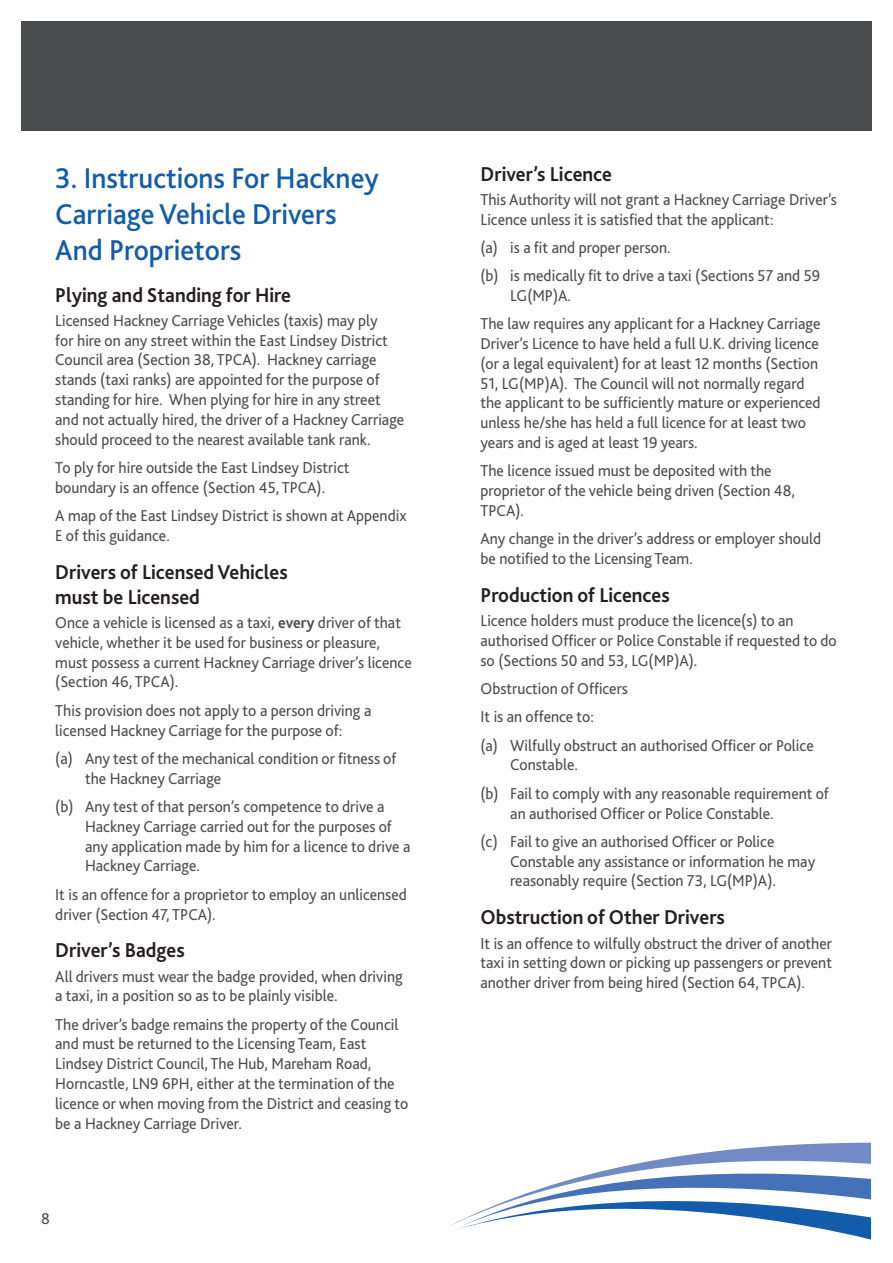
<style>
.page{position:relative;width:893px;height:1263px;background:#fff}
.page>*{position:absolute;margin:0;border:0;box-sizing:border-box;transform-origin:0 0}
.Blue_Heading{font:500 30px/36px "Bliss";color:#135cab;scale:.95 1}
.Sub_Heading{font:700 21px/25.2px "Bliss";color:#231f20;scale:.95 1}
.Body_Text{font:16.5px/19.8px "Bliss";color:#4b4c4d;scale:.95 1}
.Indent{font:16.5px/19.8px "Bliss";color:#4b4c4d;scale:.95 1}
.s1{font-weight:700}
</style>
<div class="page">
<svg style="left:662px;top:1142px;width:209px;height:17px;fill:#728ac5"></svg>
<svg style="left:455px;top:1159px;width:416px;height:81px"></svg>
<div style="left:21px;top:21px;width:851px;height:110px;background:#4b4c4d"></div>
<p class="Blue_Heading" style="left:55px;top:160px;width:342px">3. Instructions For Hackney<br>Carriage Vehicle Drivers<br>And Proprietors</p>
<p class="Sub_Heading" style="left:55px;top:282px;width:250px">Plying and Standing for Hire</p>
<p class="Body_Text" style="left:55px;top:310px;width:369px">Licensed Hackney Carriage Vehicles (taxis) may ply<br>for hire on any street within the East Lindsey District Council area (Section 38, TPCA). Hackney carriage stands (taxi ranks) are appointed for the purpose of standing for hire. When plying for hire in any street and not actually hired, the driver of a Hackney Carriage should proceed to the nearest available tank rank.</p>
<p class="Body_Text" style="left:55px;top:457px;width:311px">To ply for hire outside the East Lindsey District boundary is an offence (Section 45, TPCA).</p>
<p class="Body_Text" style="left:55px;top:506px;width:371px">A map of the East Lindsey District is shown at Appendix<br>E of this guidance.</p>
<p class="Sub_Heading" style="left:55px;top:559px;width:246px">Drivers of Licensed Vehicles must be Licensed</p>
<p class="Body_Text" style="left:55px;top:613px;width:377px">Once a vehicle is licensed as a taxi, <span class="s1">every</span> driver of that vehicle, whether it be used for business or pleasure, must possess a current Hackney Carriage driver’s licence (Section 46, TPCA).</p>
<p class="Body_Text" style="left:55px;top:700px;width:334px">This provision does not apply to a person driving a licensed Hackney Carriage for the purpose of:</p>
<p class="Indent" style="left:85px;top:748px;width:329px;text-indent:-30px">(a) Any test of the mechanical condition or fitness of the Hackney Carriage</p>
<p class="Indent" style="left:85px;top:796px;width:344px;text-indent:-30px">(b) Any test of that person’s competence to drive a Hackney Carriage carried out for the purposes of any application made by him for a licence to drive a Hackney Carriage.</p>
<p class="Body_Text" style="left:55px;top:884px;width:372px">It is an offence for a proprietor to employ an unlicensed driver (Section 47, TPCA).</p>
<p class="Sub_Heading" style="left:55px;top:938px;width:138px">Driver’s Badges</p>
<p class="Body_Text" style="left:55px;top:966px;width:367px">All drivers must wear the badge provided, when driving a taxi, in a position so as to be plainly visible.</p>
<p class="Body_Text" style="left:55px;top:1014px;width:373px">The driver’s badge remains the property of the Council and must be returned to the Licensing Team, East Lindsey District Council, The Hub, Mareham Road, Horncastle, LN9 6PH, either at the termination of the licence or when moving from the District and ceasing to be a Hackney Carriage Driver.</p>
<p class="Body_Text" style="left:41px;top:1208px;width:11px">8</p>
<p class="Sub_Heading" style="left:480px;top:161px;width:140px">Driver’s Licence</p>
<p class="Body_Text" style="left:480px;top:189px;width:377px">This Authority will not grant a Hackney Carriage Driver’s<br>Licence unless it is satisfied that the applicant:</p>
<p class="Indent" style="left:480px;top:237px;width:202px">(a) is a fit and proper person.</p>
<p class="Indent" style="left:510px;top:266px;width:328px;text-indent:-30px">(b) is medically fit to drive a taxi (Sections 57 and 59<br>LG(MP)A.</p>
<p class="Body_Text" style="left:480px;top:314px;width:360px">The law requires any applicant for a Hackney Carriage Driver’s Licence to have held a full U.K. driving licence (or a legal equivalent) for at least 12 months (Section 51, LG(MP)A). The Council will not normally regard the applicant to be sufficiently mature or experienced unless he/she has held a full licence for at least two years and is aged at least 19 years.</p>
<p class="Body_Text" style="left:480px;top:461px;width:333px">The licence issued must be deposited with the proprietor of the vehicle being driven (Section 48,<br>TPCA).</p>
<p class="Body_Text" style="left:480px;top:529px;width:360px">Any change in the driver’s address or employer should be notified to the Licensing Team.</p>
<p class="Sub_Heading" style="left:480px;top:582px;width:201px">Production of Licences</p>
<p class="Body_Text" style="left:480px;top:611px;width:376px">Licence holders must produce the licence(s) to an authorised Officer or Police Constable if requested to do so (Sections 50 and 53, LG(MP)A).</p>
<p class="Body_Text" style="left:480px;top:679px;width:157px">Obstruction of Officers</p>
<p class="Body_Text" style="left:480px;top:707px;width:121px">It is an offence to:</p>
<p class="Indent" style="left:510px;top:735px;width:321px;text-indent:-30px">(a) Wilfully obstruct an authorised Officer or Police<br>Constable.</p>
<p class="Indent" style="left:510px;top:783px;width:337px;text-indent:-30px">(b) Fail to comply with any reasonable requirement of an authorised Officer or Police Constable.</p>
<p class="Indent" style="left:510px;top:831px;width:322px;text-indent:-30px">(c) Fail to give an authorised Officer or Police<br>Constable any assistance or information he may reasonably require (Section 73, LG(MP)A).</p>
<p class="Sub_Heading" style="left:480px;top:905px;width:259px">Obstruction of Other Drivers</p>
<p class="Body_Text" style="left:480px;top:933px;width:372px;text-align:justify">It is an offence to wilfully obstruct the driver of another taxi in setting down or picking up passengers or prevent another driver from being hired (Section 64, TPCA).</p>
</div>
